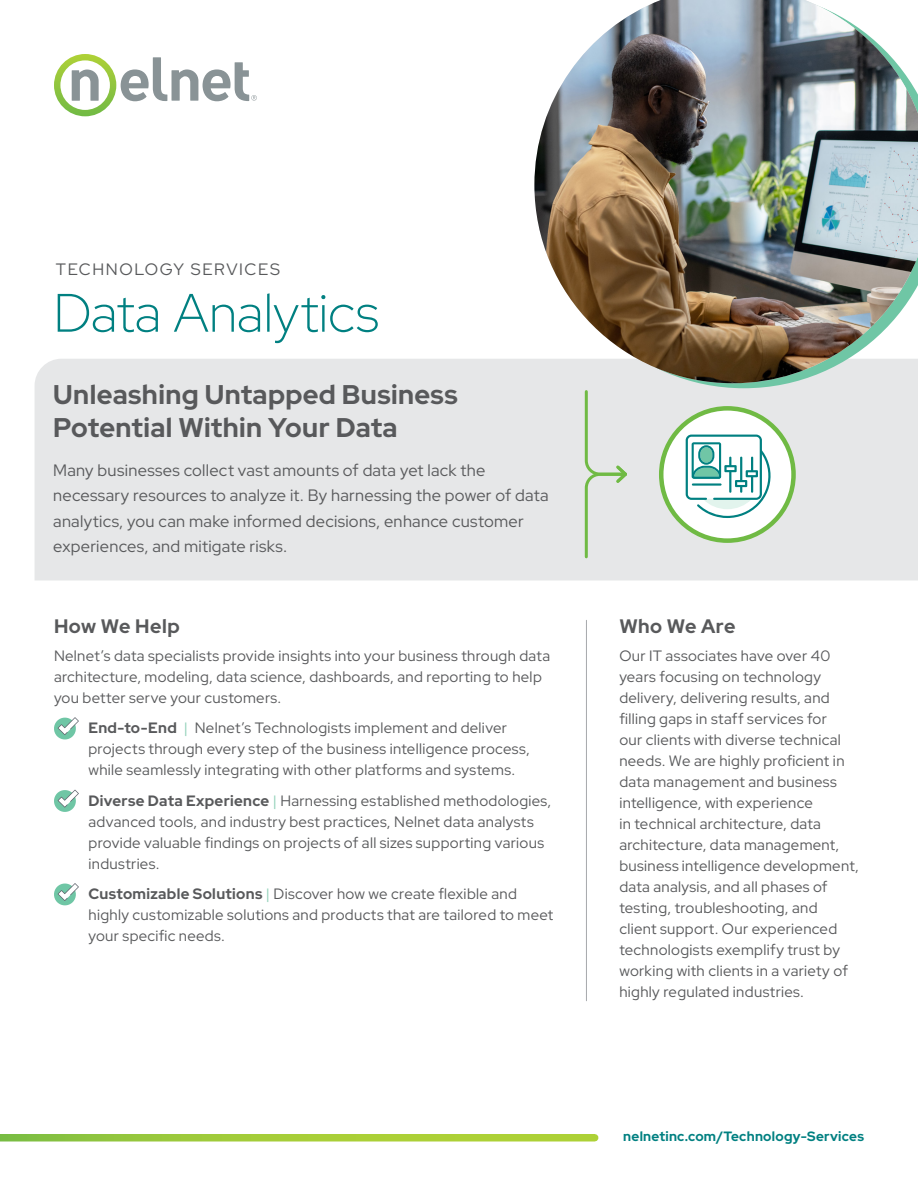
<style>
.page{position:relative;width:918px;height:1188px;background:#fff}
.page>*{position:absolute;margin:0;border:0;box-sizing:border-box;transform-origin:0 0}
.t1{font:300 54px "Red Hat Display";letter-spacing:-.005em;color:#008081}
.t2{font:700 27px/32.4px "Red Hat Display";letter-spacing:.015em;color:#58595b}
.t3{font:700 19.5px "Red Hat Display";letter-spacing:.025em;color:#58595b}
.P_body_intro{font:16.5px/25.5px "Red Hat Display";letter-spacing:.015em;color:#58595b}
.P_body_intro-2{font:16.5px "Red Hat Display";letter-spacing:.1em;color:#58595b}
.P_body{font:15px/21px "Red Hat Display";letter-spacing:.02em;color:#58595b}
.t4{font:700 15px "Red Hat Display";letter-spacing:.015em;color:#58595b}
.url{font:700 13.5px "Red Hat Display";letter-spacing:.02em;color:#008081}
.s1{font-weight:400;color:#8dcfb5}
.s2{font-weight:700}
.s3{color:#8dcfb5}
</style>
<div class="page">
<svg style="left:54px;top:54px;width:203px;height:62px"></svg>
<div style="left:35px;top:359px;width:883px;height:221px;background:#e6e7e8"></div>
<svg style="left:54px;top:717px;width:25px;height:23px"></svg>
<svg style="left:54px;top:789px;width:25px;height:23px"></svg>
<svg style="left:54px;top:883px;width:25px;height:23px"></svg>
<hr style="left:586px;top:620px;width:1px;height:381px;background:#a7a9ac">
<img style="left:534px;top:0;width:384px;height:383px">
<svg style="left:661px;top:408px;width:133px;height:133px"></svg>
<svg style="left:686px;top:435px;width:89px;height:83px"></svg>
<div style="left:659px;top:406px;width:137px;height:137px;border:4px solid #70ba44;border-radius:50%"></div>
<svg style="left:583px;top:389px;width:47px;height:171px;background:#dbe3d9"></svg>
<svg style="left:0;top:1134px;width:595px;height:8px;background:#a6ce46"></svg>
<h1 class="P_body_intro-2" style="left:56px;top:258px;width:226px">TECHNOLOGY SERVICES</h1>
<h2 class="t1" style="left:53px;top:278px;width:327px">Data Analytics</h2>
<h3 class="t2" style="left:53px;top:378px;width:406px">Unleashing Untapped Business<br>Potential Within Your Data</h3>
<p class="P_body_intro" style="left:53px;top:457px;width:497px">Many businesses collect vast amounts of data yet lack the necessary resources to analyze it. By harnessing the power of data analytics, you can make informed decisions, enhance customer experiences, and mitigate risks.</p>
<h4 class="t3" style="left:54px;top:614px;width:127px">How We Help</h4>
<p class="P_body" style="left:54px;top:645px;width:498px">Nelnet’s data specialists provide insights into your business through data architecture, modeling, data science, dashboards, and reporting to help you better serve your customers.</p>
<p class="t4" style="left:88px;top:718px;width:101px">End-to-End <span class="s1">|</span></p>
<p class="P_body" style="left:88px;top:717px;width:443px;text-indent:106px">Nelnet’s Technologists implement and deliver projects through every step of the business intelligence process, while seamlessly integrating with other platforms and systems.</p>
<p class="P_body" style="left:88px;top:790px;width:464px"><span class="s2">Diverse Data Experience</span> <span class="s3">|</span> Harnessing established methodologies,</p>
<p class="P_body" style="left:89px;top:811px;width:457px">advanced tools, and industry best practices, Nelnet data analysts provide valuable findings on projects of all sizes supporting various industries.</p>
<p class="P_body" style="left:88px;top:883px;width:430px"><span class="s2">Customizable Solutions</span> <span class="s3">|</span> Discover how we create flexible and</p>
<p class="P_body" style="left:88px;top:904px;width:466px">highly customizable solutions and products that are tailored to meet your specific needs.</p>
<h4 class="t3" style="left:619px;top:614px;width:118px">Who We Are</h4>
<p class="P_body" style="left:619px;top:645px;width:241px">Our IT associates have over 40 years focusing on technology delivery, delivering results, and filling gaps in staff services for<br>our clients with diverse technical needs. We are highly proficient in data management and business intelligence, with experience<br>in technical architecture, data architecture, data management, business intelligence development, data analysis, and all phases of testing, troubleshooting, and<br>client support. Our experienced technologists exemplify trust by working with clients in a variety of highly regulated industries.</p>
<p class="url" style="left:623px;top:1128px;width:242px">nelnetinc.com/Technology-Services</p>
</div>
